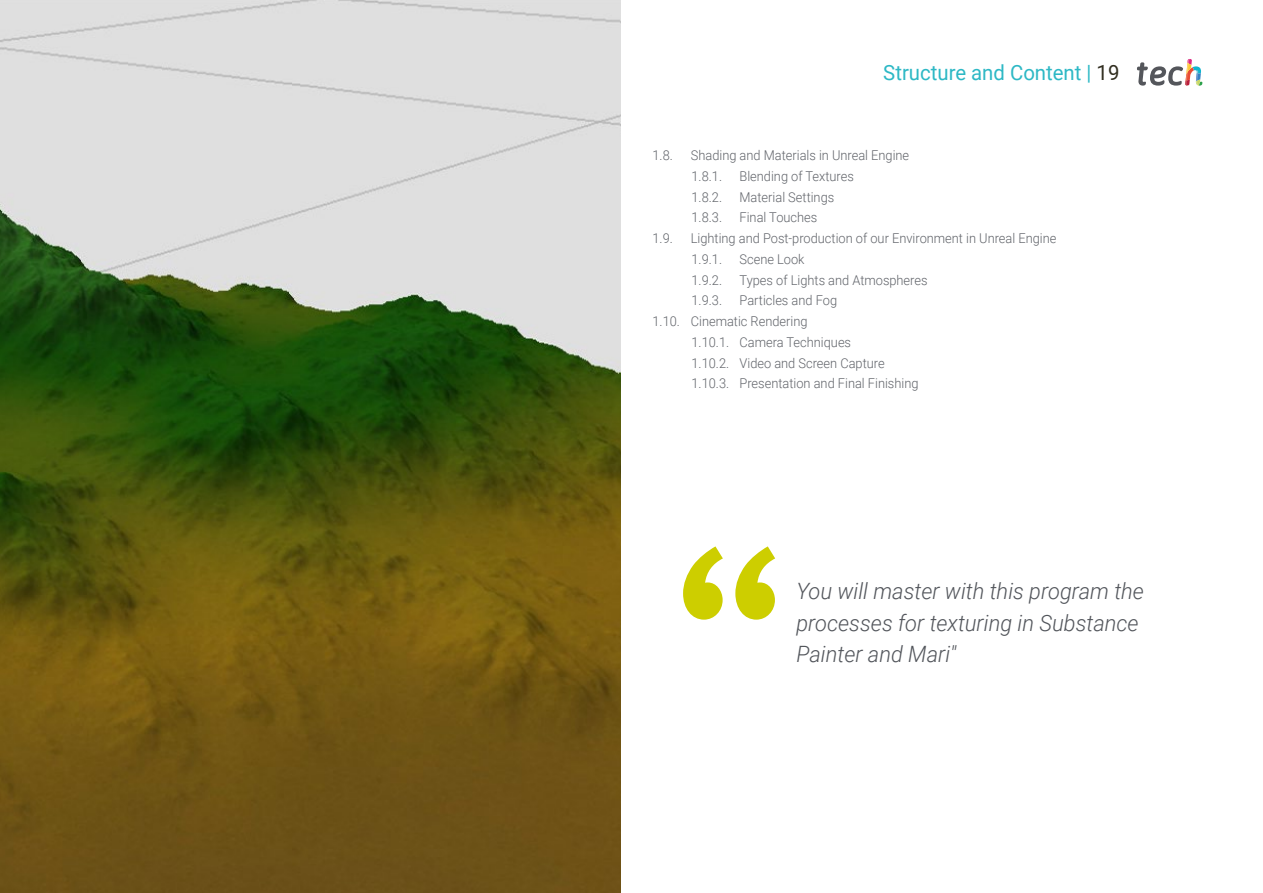
<style>
.page{position:relative;width:1263px;height:893px;background:#fff}
.page>*{position:absolute;margin:0;border:0;box-sizing:border-box;transform-origin:0 0}
.t1{font:italic 300 22.5px/31.5px "Roboto";color:#52555b}
.t2{font:21px "Roboto";color:#2db8c5}
.t3{font:300 13.5px/20.7px "Roboto";color:#61646a;scale:.95 1}
.s1{color:#312e20}
</style>
<div class="page">
<svg style="left:1137px;top:59px;width:65px;height:27px"></svg>
<svg style="left:683px;top:546px;width:92px;height:74px"></svg>
<img style="left:0;top:0;width:621px;height:893px">
<h2 class="t2" style="left:883px;top:57px;width:238px">Structure and Content | <span class="s1">19</span></h2>
<p class="t3" style="left:652px;top:144px;width:23px">1.8.</p>
<p class="t3" style="left:691px;top:144px;width:231px">Shading and Materials in Unreal Engine<br>1.8.1.</p>
<p class="t3" style="left:739px;top:165px;width:122px">Blending of Textures</p>
<p class="t3" style="left:691px;top:186px;width:34px">1.8.2.</p>
<p class="t3" style="left:739px;top:186px;width:101px">Material Settings</p>
<p class="t3" style="left:691px;top:207px;width:34px">1.8.3.</p>
<p class="t3" style="left:739px;top:207px;width:83px">Final Touches</p>
<p class="t3" style="left:652px;top:227px;width:23px">1.9.</p>
<p class="t3" style="left:691px;top:227px;width:386px">Lighting and Post-production of our Environment in Unreal Engine<br>1.9.1.</p>
<p class="t3" style="left:739px;top:248px;width:70px">Scene Look</p>
<p class="t3" style="left:691px;top:269px;width:34px">1.9.2.</p>
<p class="t3" style="left:739px;top:269px;width:199px">Types of Lights and Atmospheres</p>
<p class="t3" style="left:691px;top:290px;width:34px">1.9.3.</p>
<p class="t3" style="left:652px;top:290px;width:196px;text-indent:87px">Particles and Fog<br>1.10. Cinematic Rendering</p>
<p class="t3" style="left:691px;top:331px;width:240px">1.10.1. Camera Techniques<br>1.10.2. Video and Screen Capture<br>1.10.3. Presentation and Final Finishing</p>
<h1 class="t1" style="left:796px;top:574px;width:349px">You will master with this program the processes for texturing in Substance<br>Painter and Mari"</h1>
</div>
